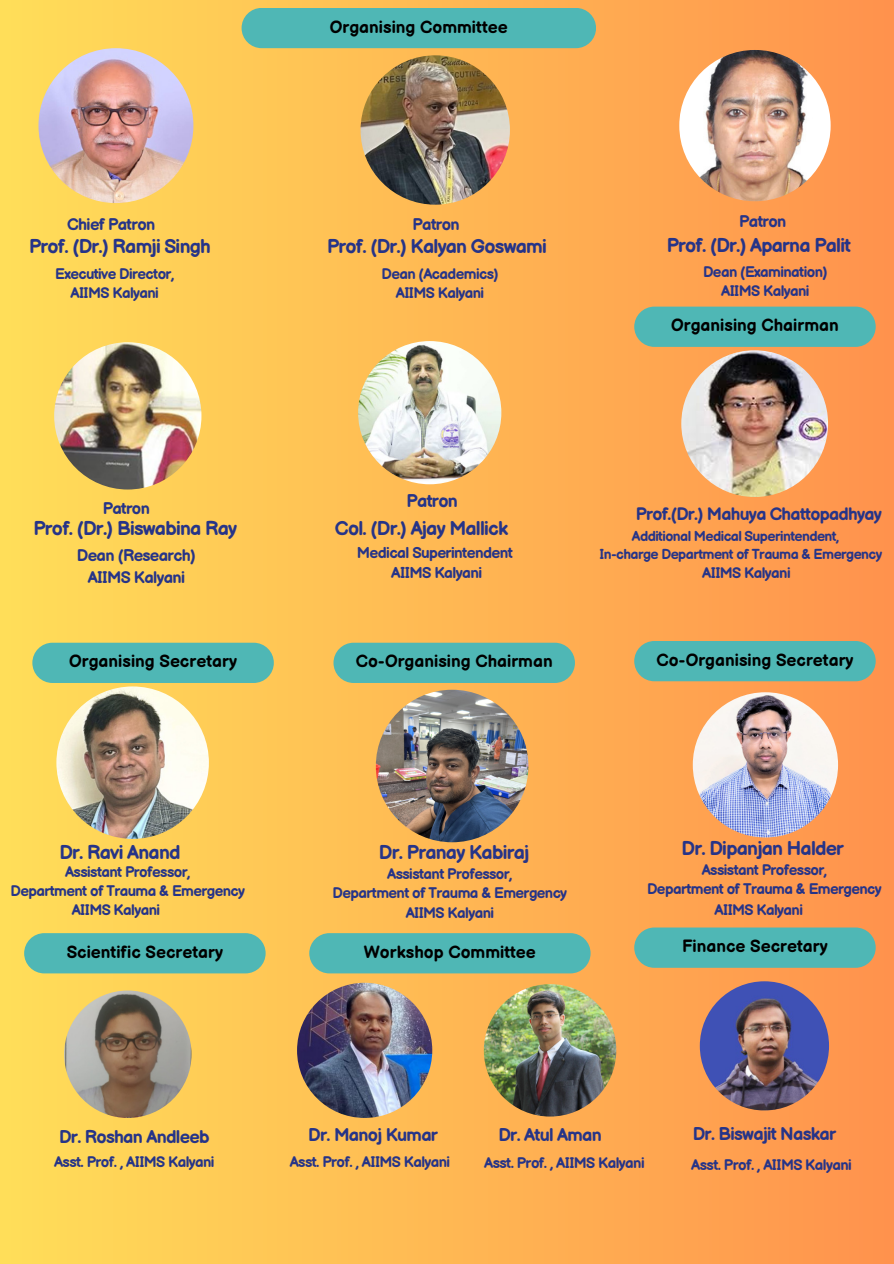
<style>
.page{position:relative;width:894px;height:1264px;background:#fff}
.page>*{position:absolute;margin:0;border:0;box-sizing:border-box;transform-origin:0 0}
.t1{font:700 19.5px "Balsamiq Sans";letter-spacing:-.04em;color:#263488}
.t2{font:700 18px "Balsamiq Sans";letter-spacing:-.04em;color:#263488}
.t3{font:700 17.7px "Balsamiq Sans";letter-spacing:-.04em;color:#263488}
.t4{font:700 17.4px "Balsamiq Sans";color:#000}
.t5{font:700 16.5px/21.3px "Balsamiq Sans";letter-spacing:-.04em;color:#263488;text-align:center}
.t6{font:700 15.45px/20.2px "Balsamiq Sans";letter-spacing:-.04em;color:#263488;text-align:center}
.t7{font:700 15px/19.2px "Balsamiq Sans";letter-spacing:-.04em;color:#263488;text-align:center}
.t8{font:700 14.1px/18px "Balsamiq Sans";letter-spacing:-.04em;color:#263488}
</style>
<div class="page">
<div style="left:0;top:0;width:893px;height:1263px;background:linear-gradient(to right,#ffde59,#ff924d)"></div>
<img style="left:376px;top:689px;width:152px;height:153px;border-radius:50%">
<img style="left:56px;top:686px;width:153px;height:152px;border-radius:50%">
<div style="left:241px;top:8px;width:355px;height:40px;background:#4fb7b5;border-radius:20px"></div>
<div style="left:634px;top:306px;width:241px;height:41px;background:#4fb7b5;border-radius:20px"></div>
<img style="left:38px;top:48px;width:155px;height:155px;border-radius:50%">
<img style="left:360px;top:55px;width:150px;height:150px;border-radius:50%">
<img style="left:358px;top:341px;width:143px;height:143px;border-radius:50%">
<img style="left:699px;top:981px;width:129px;height:129px;border-radius:50%">
<img style="left:681px;top:350px;width:146px;height:147px;border-radius:50%">
<img style="left:64px;top:990px;width:127px;height:127px;border-radius:50%">
<img style="left:297px;top:982px;width:135px;height:135px;border-radius:50%">
<img style="left:692px;top:692px;width:145px;height:145px;border-radius:50%">
<img style="left:483px;top:984px;width:133px;height:132px;border-radius:50%">
<div style="left:32px;top:642px;width:242px;height:41px;background:#4fb7b5;border-radius:20px"></div>
<div style="left:634px;top:927px;width:241px;height:40px;background:#4fb7b5;border-radius:20px"></div>
<div style="left:634px;top:641px;width:241px;height:40px;background:#4fb7b5;border-radius:20px"></div>
<div style="left:333px;top:642px;width:241px;height:41px;background:#4fb7b5;border-radius:20px"></div>
<div style="left:24px;top:933px;width:241px;height:40px;background:#4fb7b5;border-radius:20px"></div>
<div style="left:309px;top:933px;width:281px;height:40px;background:#4fb7b5;border-radius:20px"></div>
<img style="left:679px;top:50px;width:151px;height:151px;border-radius:50%">
<img style="left:54px;top:342px;width:147px;height:147px;border-radius:50%">
<p class="t4" style="left:330px;top:17px;width:179px">Organising Committee</p>
<p class="t5" style="left:67px;top:214px;width:90px">Chief Patron</p>
<h1 class="t1" style="left:29px;top:235px;width:183px">Prof. (Dr.) Ramji Singh</h1>
<p class="t7" style="left:55px;top:265px;width:121px">Executive Director,<br>AIIMS Kalyani</p>
<p class="t5" style="left:412px;top:214px;width:49px">Patron</p>
<h1 class="t1" style="left:327px;top:235px;width:221px">Prof. (Dr.) Kalyan Goswami</h1>
<p class="t7" style="left:381px;top:265px;width:119px">Dean (Academics)<br>AIIMS Kalyani</p>
<p class="t5" style="left:739px;top:212px;width:49px">Patron</p>
<h1 class="t1" style="left:666px;top:234px;width:186px">Prof. (Dr.) Aparna Palit</h1>
<p class="t7" style="left:703px;top:263px;width:126px">Dean (Examination)<br>AIIMS Kalyani</p>
<p class="t4" style="left:671px;top:316px;width:169px">Organising Chairman</p>
<p class="t5" style="left:103px;top:498px;width:49px">Patron</p>
<h1 class="t1" style="left:33px;top:517px;width:205px">Prof. (Dr.) Biswabina Ray</h1>
<p class="t5" style="left:77px;top:545px;width:120px">Dean (Research)<br>AIIMS Kalyani</p>
<p class="t2" style="left:406px;top:490px;width:53px">Patron</p>
<h1 class="t1" style="left:335px;top:517px;width:175px">Col. (Dr.) Ajay Mallick</h1>
<p class="t6" style="left:357px;top:543px;width:157px">Medical Superintendent<br>AIIMS Kalyani</p>
<p class="t3" style="left:635px;top:504px;width:248px">Prof.(Dr.) Mahuya Chattopadhyay</p>
<p class="t8" style="left:599px;top:527px;width:284px;text-indent:32px">Additional Medical Superintendent,<br>In-charge Department of Trauma &amp; Emergency</p>
<p class="t7" style="left:702px;top:564px;width:90px">AIIMS Kalyani</p>
<p class="t4" style="left:69px;top:651px;width:169px">Organising Secretary</p>
<p class="t4" style="left:355px;top:651px;width:198px">Co-Organising Chairman</p>
<p class="t4" style="left:656px;top:650px;width:198px">Co-Organising Secretary</p>
<h1 class="t1" style="left:59px;top:841px;width:123px">Dr. Ravi Anand</h1>
<p class="t7" style="left:65px;top:862px;width:127px">Assistant Professor,</p>
<p class="t7" style="left:11px;top:881px;width:236px">Department of Trauma &amp; Emergency</p>
<p class="t7" style="left:72px;top:901px;width:90px">AIIMS Kalyani</p>
<h1 class="t1" style="left:379px;top:841px;width:152px">Dr. Pranay Kabiraj</h1>
<h1 class="t1" style="left:681px;top:837px;width:164px">Dr. Dipanjan Halder</h1>
<p class="t7" style="left:647px;top:861px;width:236px">Assistant Professor,<br>Department of Trauma &amp; Emergency</p>
<p class="t7" style="left:332px;top:865px;width:236px">Assistant Professor,<br>Department of Trauma &amp; Emergency<br>AIIMS Kalyani</p>
<p class="t7" style="left:714px;top:901px;width:90px">AIIMS Kalyani</p>
<p class="t4" style="left:67px;top:942px;width:158px">Scientific Secretary</p>
<p class="t4" style="left:364px;top:942px;width:173px">Workshop Committee</p>
<p class="t4" style="left:682px;top:936px;width:147px">Finance Secretary</p>
<p class="t2" style="left:59px;top:1126px;width:152px">Dr. Roshan Andleeb</p>
<p class="t2" style="left:308px;top:1125px;width:131px">Dr. Manoj Kumar</p>
<p class="t2" style="left:498px;top:1125px;width:105px">Dr. Atul Aman</p>
<p class="t2" style="left:692px;top:1123px;width:145px">Dr. Biswajit Naskar</p>
<p class="t7" style="left:54px;top:1152px;width:162px">Asst. Prof. , AIIMS Kalyani</p>
<p class="t7" style="left:484px;top:1153px;width:162px">Asst. Prof. , AIIMS Kalyani</p>
<p class="t7" style="left:289px;top:1152px;width:162px">Asst. Prof. , AIIMS Kalyani</p>
<p class="t7" style="left:691px;top:1155px;width:162px">Asst. Prof. , AIIMS Kalyani</p>
</div>
